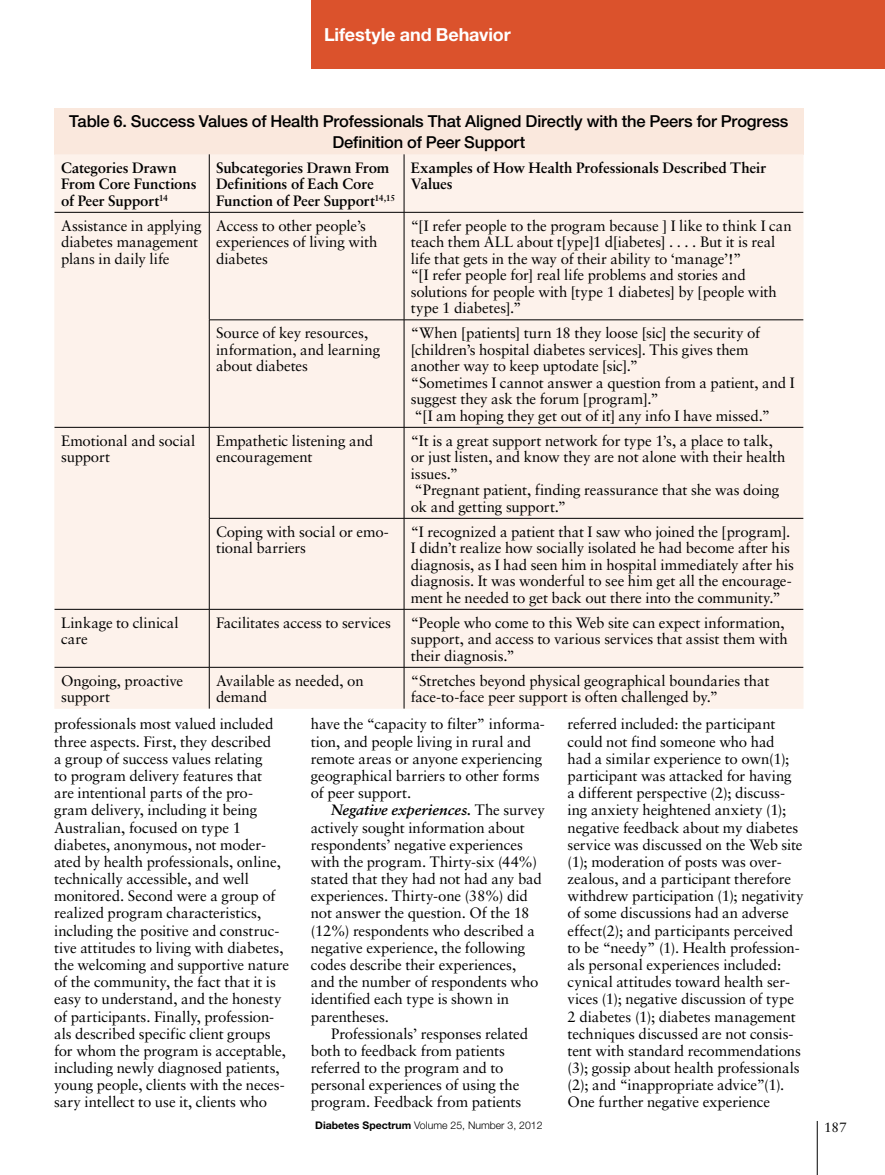
<style>
.page{position:relative;width:885px;height:1175px;background:#fff}
.page>*{position:absolute;margin:0;border:0;box-sizing:border-box;transform-origin:0 0}
.t1{font:700 18px "Helvetica Neue LT Std";letter-spacing:-.005em;color:#fff}
.t2{font:500 16.5px/21px "Helvetica Neue LT Std";letter-spacing:-.01em;color:#000;text-align:center}
.t3{font:15px/17.2px "Sabon LT Std";letter-spacing:-.01em;color:#000}
.t4{font:700 15px/16.5px "Sabon LT Std";letter-spacing:-.01em;color:#000}
.t5{font:13.5px "Sabon LT Std";color:#000}
.t6{font:300 10.5px "Helvetica Neue LT Std";color:#000}
.s1{font-weight:700;font-style:italic}
.s2{font-weight:700}
</style>
<div class="page">
<hr style="left:816px;top:1120px;width:1px;height:54px;background:#000">
<div style="left:310px;top:0;width:574px;height:68px;background:#db522c"></div>
<hr style="left:0;top:0;width:1px;height:68px;background:#db522c">
<div style="left:54px;top:108px;width:749px;height:46px;background:#fae8dd"></div>
<div style="left:54px;top:154px;width:749px;height:554px;background:#fdf2eb"></div>
<hr style="left:209px;top:154px;width:1px;height:58px;background:#000">
<hr style="left:403px;top:154px;width:1px;height:58px;background:#000">
<hr style="left:54px;top:212px;width:155px;height:1px;background:#000">
<hr style="left:209px;top:212px;width:195px;height:1px;background:#000">
<hr style="left:209px;top:212px;width:1px;height:108px;background:#000">
<hr style="left:404px;top:212px;width:399px;height:1px;background:#000">
<hr style="left:403px;top:212px;width:1px;height:108px;background:#000">
<hr style="left:209px;top:319px;width:195px;height:1px;background:#000">
<hr style="left:209px;top:320px;width:1px;height:107px;background:#000">
<hr style="left:404px;top:319px;width:399px;height:1px;background:#000">
<hr style="left:403px;top:320px;width:1px;height:107px;background:#000">
<hr style="left:54px;top:427px;width:155px;height:1px;background:#000">
<hr style="left:209px;top:427px;width:195px;height:1px;background:#000">
<hr style="left:209px;top:427px;width:1px;height:91px;background:#000">
<hr style="left:404px;top:427px;width:399px;height:1px;background:#000">
<hr style="left:403px;top:427px;width:1px;height:91px;background:#000">
<hr style="left:209px;top:518px;width:195px;height:1px;background:#000">
<hr style="left:209px;top:518px;width:1px;height:91px;background:#000">
<hr style="left:404px;top:518px;width:399px;height:1px;background:#000">
<hr style="left:403px;top:518px;width:1px;height:91px;background:#000">
<hr style="left:54px;top:609px;width:155px;height:1px;background:#000">
<hr style="left:209px;top:609px;width:195px;height:1px;background:#000">
<hr style="left:209px;top:609px;width:1px;height:58px;background:#000">
<hr style="left:404px;top:609px;width:399px;height:1px;background:#000">
<hr style="left:403px;top:609px;width:1px;height:58px;background:#000">
<hr style="left:54px;top:667px;width:155px;height:1px;background:#000">
<hr style="left:209px;top:667px;width:195px;height:1px;background:#000">
<hr style="left:209px;top:667px;width:1px;height:41px;background:#000">
<hr style="left:404px;top:667px;width:399px;height:1px;background:#000">
<hr style="left:403px;top:667px;width:1px;height:41px;background:#000">
<p class="t1" style="left:324px;top:23px;width:188px">Lifestyle and Behavior</p>
<p class="t2" style="left:69px;top:110px;width:720px">Table 6. Success Values of Health Professionals That Aligned Directly with the Peers for Progress<br>Definition of Peer Support</p>
<p class="t4" style="left:61px;top:159px;width:137px">Categories Drawn<br>From Core Functions of Peer Support<sup>14</sup></p>
<p class="t4" style="left:216px;top:159px;width:181px">Subcategories Drawn From<br>Definitions of Each Core<br>Function of Peer Support<sup>14,15</sup></p>
<p class="t4" style="left:410px;top:159px;width:357px">Examples of How Health Professionals Described Their<br>Values</p>
<p class="t3" style="left:61px;top:217px;width:142px;line-height:16.5px">Assistance in applying diabetes management plans in daily life</p>
<p class="t3" style="left:216px;top:217px;width:163px;line-height:16.5px">Access to other people’s experiences of living with diabetes</p>
<p class="t3" style="left:410px;top:217px;width:382px;line-height:16.5px">“[I refer people to the program because ] I like to think I can teach them ALL about t[ype]1 d[iabetes] . . . . But it is real life that gets in the way of their ability to ‘manage’!”<br>“[I refer people for] real life problems and stories and solutions for people with [type 1 diabetes] by [people with type 1 diabetes].”</p>
<p class="t3" style="left:216px;top:324px;width:166px;line-height:16.5px">Source of key resources, information, and learning about diabetes</p>
<p class="t3" style="left:410px;top:324px;width:385px;line-height:16.5px">“When [patients] turn 18 they loose [sic] the security of [children’s hospital diabetes services]. This gives them another way to keep uptodate [sic].”<br>“Sometimes I cannot answer a question from a patient, and I suggest they ask the forum [program].”<br>“[I am hoping they get out of it] any info I have missed.”</p>
<p class="t3" style="left:61px;top:432px;width:136px;line-height:16.5px">Emotional and social support</p>
<p class="t3" style="left:216px;top:432px;width:158px;line-height:16.5px">Empathetic listening and encouragement</p>
<p class="t3" style="left:410px;top:432px;width:376px;line-height:16.5px">“It is a great support network for type 1’s, a place to talk, or just listen, and know they are not alone with their health issues.”<br>“Pregnant patient, finding reassurance that she was doing ok and getting support.”</p>
<p class="t3" style="left:216px;top:523px;width:174px;line-height:16.5px">Coping with social or emo&shy;tional barriers</p>
<p class="t3" style="left:410px;top:523px;width:384px;line-height:16.5px">“I recognized a patient that I saw who joined the [program].<br>I didn’t realize how socially isolated he had become after his diagnosis, as I had seen him in hospital immediately after his diagnosis. It was wonderful to see him get all the encourage&shy;ment he needed to get back out there into the community.”</p>
<p class="t3" style="left:61px;top:614px;width:119px;line-height:16.5px">Linkage to clinical care</p>
<p class="t3" style="left:216px;top:613px;width:176px">Facilitates access to services</p>
<p class="t3" style="left:410px;top:614px;width:378px;line-height:16.5px">“People who come to this Web site can expect information, support, and access to various services that assist them with their diagnosis.”</p>
<p class="t3" style="left:61px;top:672px;width:123px;line-height:16.5px">Ongoing, proactive support</p>
<p class="t3" style="left:216px;top:672px;width:149px;line-height:16.5px">Available as needed, on demand</p>
<p class="t3" style="left:410px;top:672px;width:360px;line-height:16.5px">“Stretches beyond physical geographical boundaries that face-to-face peer support is often challenged by.”</p>
<p class="t3" style="left:54px;top:715px;width:236px">professionals most valued included three aspects. First, they described<br>a group of success values relating<br>to program delivery features that<br>are intentional parts of the pro&shy;gram delivery, including it being Australian, focused on type 1 diabetes, anonymous, not moder&shy;ated by health professionals, online, technically accessible, and well monitored. Second were a group of realized program characteristics, including the positive and construc&shy;tive attitudes to living with diabetes, the welcoming and supportive nature of the community, the fact that it is easy to understand, and the honesty of participants. Finally, profession&shy;als described specific client groups for whom the program is acceptable, including newly diagnosed patients, young people, clients with the neces&shy;sary intellect to use it, clients who</p>
<p class="t3" style="left:311px;top:715px;width:235px">have the “capacity to filter” informa&shy;tion, and people living in rural and remote areas or anyone experiencing geographical barriers to other forms of peer support.</p>
<p class="t3" style="left:311px;top:801px;width:235px;text-indent:20px"><span class="s1">Negative experiences.</span> The survey actively sought information about respondents’ negative experiences with the program. Thirty-six (44%) stated that they had not had any bad experiences. Thirty-one (38%) did not answer the question. Of the 18 (12%) respondents who described a negative experience, the following codes describe their experiences,<br>and the number of respondents who identified each type is shown in parentheses.</p>
<p class="t3" style="left:311px;top:1024px;width:219px;text-indent:20px">Professionals’ responses related both to feedback from patients referred to the program and to personal experiences of using the program. Feedback from patients</p>
<p class="t3" style="left:567px;top:715px;width:237px">referred included: the participant could not find someone who had<br>had a similar experience to own(1); participant was attacked for having<br>a different perspective (2); discuss&shy;ing anxiety heightened anxiety (1); negative feedback about my diabetes service was discussed on the Web site (1); moderation of posts was over&shy;zealous, and a participant therefore withdrew participation (1); negativity of some discussions had an adverse effect(2); and participants perceived to be “needy” (1). Health profession&shy;als personal experiences included: cynical attitudes toward health ser&shy;vices (1); negative discussion of type 2 diabetes (1); diabetes management techniques discussed are not consis&shy;tent with standard recommendations (3); gossip about health professionals (2); and “inappropriate advice”(1).<br>One further negative experience</p>
<p class="t6" style="left:315px;top:1119px;width:229px"><span class="s2">Diabetes Spectrum</span> Volume 25, Number 3, 2012</p>
<p class="t5" style="left:823px;top:1119px;width:24px">187</p>
</div>
